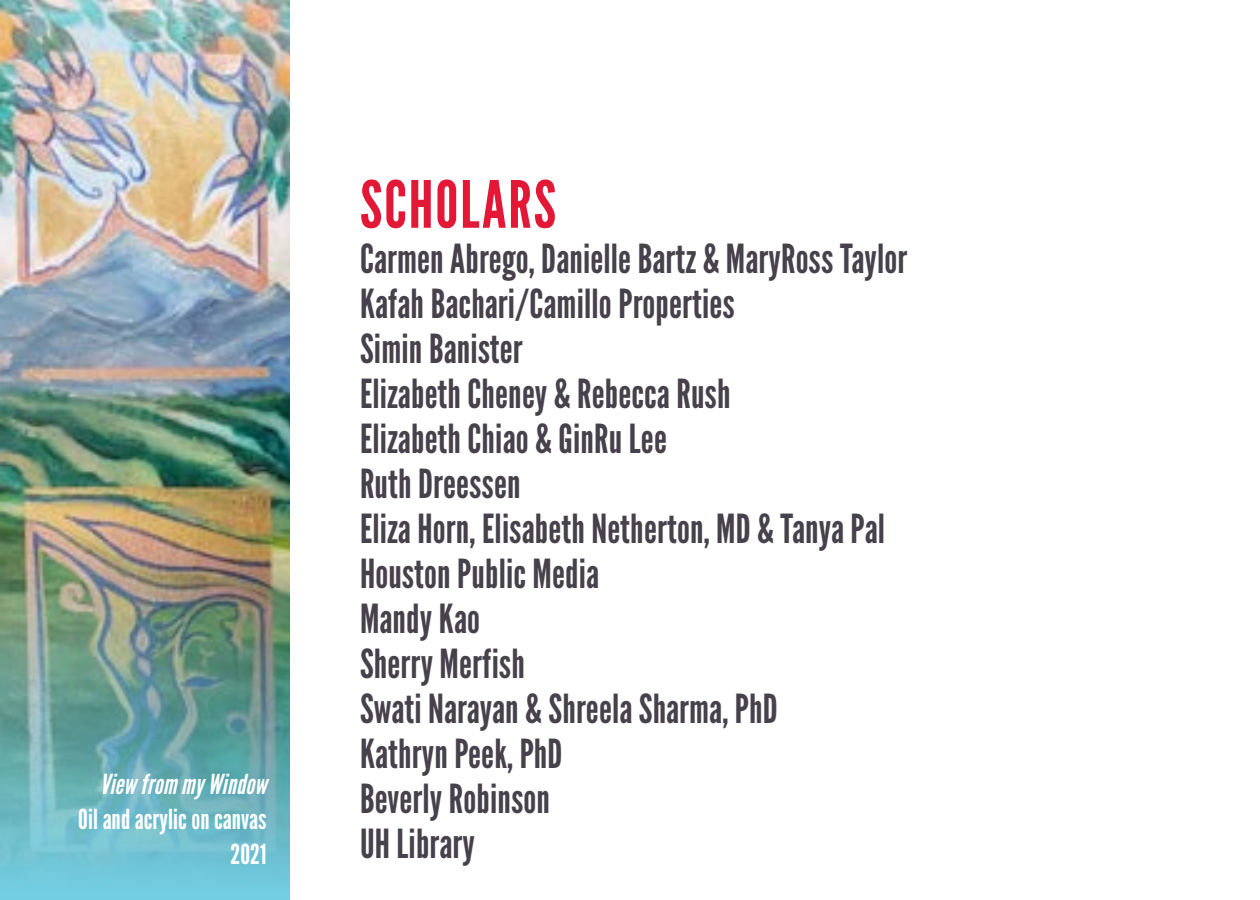
<style>
.page{position:relative;width:1260px;height:900px;background:#fff}
.page>*{position:absolute;margin:0;border:0;box-sizing:border-box;transform-origin:0 0}
.t1{font:65px "League Gothic";letter-spacing:.03em;color:#e31837}
.t2{font:40px/45px "League Gothic";letter-spacing:.005em;color:#47414b}
.t3{font:27.5px/35px "League Gothic";letter-spacing:.005em;color:#fff;text-align:right}
.t4{font:italic 27.5px "League Gothic";letter-spacing:.005em;color:#fff}
</style>
<div class="page">
<img style="left:0;top:0;width:290px;height:491px">
<img style="left:0;top:491px;width:290px;height:409px">
<p class="t4" style="left:100px;top:768px;width:168px">View from my Window</p>
<p class="t3" style="left:78px;top:802px;width:190px">Oil and acrylic on canvas<br>2021</p>
<h1 class="t1" style="left:360px;top:166px;width:198px">SCHOLARS</h1>
<p class="t2" style="left:360px;top:236px;width:549px">Carmen Abrego, Danielle Bartz &amp; MaryRoss Taylor<br>Kafah Bachari/Camillo Properties<br>Simin Banister<br>Elizabeth Cheney &amp; Rebecca Rush<br>Elizabeth Chiao &amp; GinRu Lee<br>Ruth Dreessen<br>Eliza Horn, Elisabeth Netherton, MD &amp; Tanya Pal<br>Houston Public Media<br>Mandy Kao<br>Sherry Merfish<br>Swati Narayan &amp; Shreela Sharma, PhD<br>Kathryn Peek, PhD<br>Beverly Robinson<br>UH Library</p>
</div>
